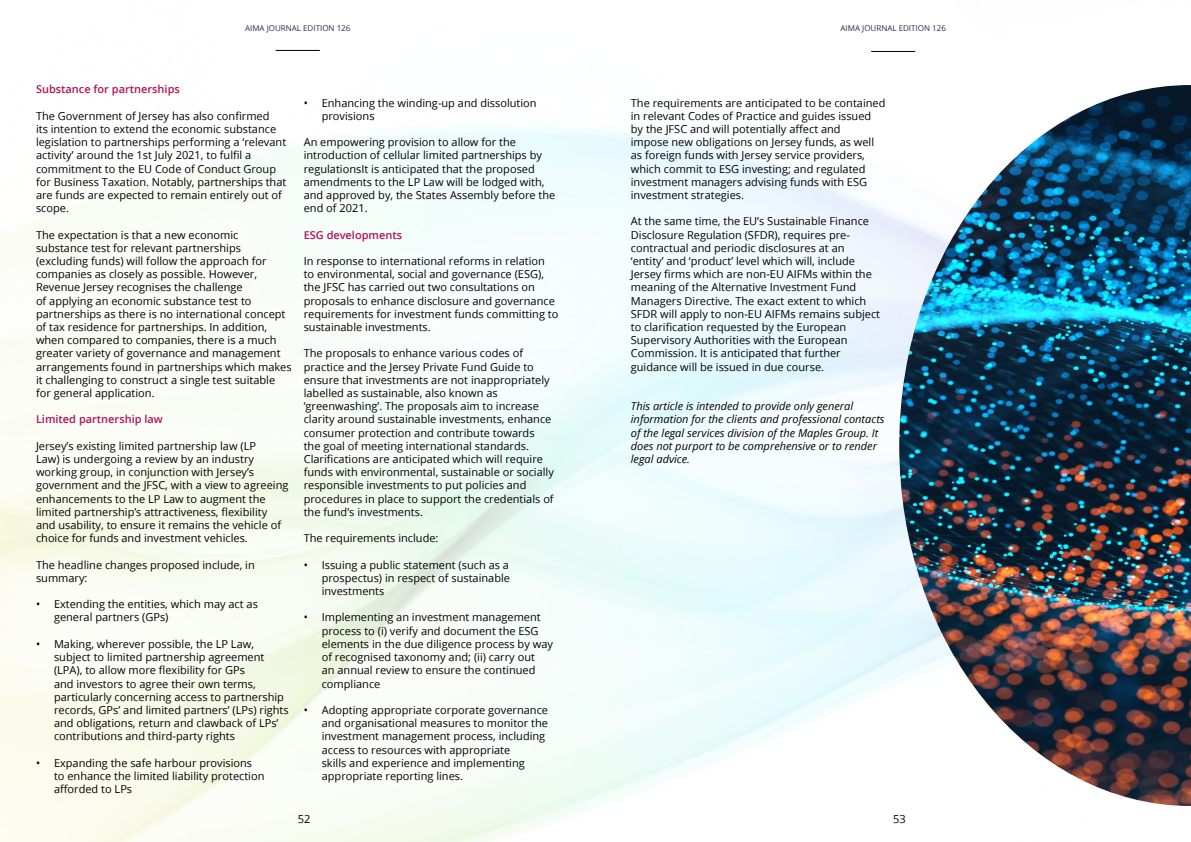
<style>
.page{position:relative;width:1191px;height:842px;background:#fff}
.page>*{position:absolute;margin:0;border:0;box-sizing:border-box;transform-origin:0 0}
.t1{font:11px/13.2px "Open Sans";color:#000}
.t2{font:italic 11px/13.2px "Open Sans";color:#000}
.t3{font:600 11px "Open Sans";color:#b0115a}
.t4{font:8px "Open Sans";color:#2b294c}
</style>
<div class="page">
<hr style="left:276px;top:50px;width:44px;height:1px;background:#000">
<hr style="left:871px;top:51px;width:44px;height:1px;background:#000">
<img style="left:899px;top:85px;width:292px;height:721px">
<p class="t4" style="left:245px;top:22px;width:107px">AIMA JOURNAL EDITION 126</p>
<p class="t4" style="left:840px;top:22px;width:107px">AIMA JOURNAL EDITION 126</p>
<p class="t3" style="left:36px;top:82px;width:145px">Substance for partnerships</p>
<p class="t1" style="left:36px;top:109px;width:252px">The Government of Jersey has also confirmed<br>its intention to extend the economic substance legislation to partnerships performing a ‘relevant activity’ around the 1st July 2021, to fulfil a commitment to the EU Code of Conduct Group for Business Taxation. Notably, partnerships that are funds are expected to remain entirely out of scope.</p>
<p class="t1" style="left:36px;top:228px;width:257px">The expectation is that a new economic substance test for relevant partnerships (excluding funds) will follow the approach for companies as closely as possible. However, Revenue Jersey recognises the challenge<br>of applying an economic substance test to partnerships as there is no international concept of tax residence for partnerships. In addition, when compared to companies, there is a much greater variety of governance and management arrangements found in partnerships which makes it challenging to construct a single test suitable for general application.</p>
<p class="t3" style="left:36px;top:412px;width:128px">Limited partnership law</p>
<p class="t1" style="left:36px;top:439px;width:254px">Jersey’s existing limited partnership law (LP<br>Law) is undergoing a review by an industry working group, in conjunction with Jersey’s government and the JFSC, with a view to agreeing enhancements to the LP Law to augment the limited partnership’s attractiveness, flexibility and usability, to ensure it remains the vehicle of choice for funds and investment vehicles.</p>
<p class="t1" style="left:36px;top:558px;width:220px">The headline changes proposed include, in summary:</p>
<p class="t1" style="left:54px;top:597px;width:205px;text-indent:-18px">• Extending the entities, which may act as general partners (GPs)</p>
<p class="t1" style="left:54px;top:637px;width:236px;text-indent:-18px">• Making, wherever possible, the LP Law, subject to limited partnership agreement (LPA), to allow more flexibility for GPs<br>and investors to agree their own terms, particularly concerning access to partnership records, GPs’ and limited partners’ (LPs) rights and obligations, return and clawback of LPs’ contributions and third-party rights</p>
<p class="t1" style="left:54px;top:756px;width:212px;text-indent:-18px">• Expanding the safe harbour provisions to enhance the limited liability protection afforded to LPs</p>
<p class="t1" style="left:322px;top:96px;width:216px;text-indent:-18px">• Enhancing the winding-up and dissolution provisions</p>
<p class="t1" style="left:304px;top:135px;width:253px">An empowering provision to allow for the introduction of cellular limited partnerships by regulationsIt is anticipated that the proposed amendments to the LP Law will be lodged with, and approved by, the States Assembly before the end of 2021.</p>
<p class="t3" style="left:304px;top:227px;width:100px">ESG developments</p>
<p class="t1" style="left:304px;top:254px;width:256px">In response to international reforms in relation<br>to environmental, social and governance (ESG), the JFSC has carried out two consultations on proposals to enhance disclosure and governance requirements for investment funds committing to sustainable investments.</p>
<p class="t1" style="left:304px;top:347px;width:252px">The proposals to enhance various codes of practice and the Jersey Private Fund Guide to ensure that investments are not inappropriately labelled as sustainable, also known as ‘greenwashing’. The proposals aim to increase clarity around sustainable investments, enhance consumer protection and contribute towards the goal of meeting international standards.<br>Clarifications are anticipated which will require funds with environmental, sustainable or socially responsible investments to put policies and procedures in place to support the credentials of the fund’s investments.</p>
<p class="t1" style="left:304px;top:531px;width:136px">The requirements include:</p>
<p class="t1" style="left:322px;top:558px;width:190px;text-align:justify;text-indent:-18px">• Issuing a public statement (such as a prospectus) in respect of sustainable investments</p>
<p class="t1" style="left:322px;top:611px;width:233px;text-indent:-18px">• Implementing an investment management process to (i) verify and document the ESG elements in the due diligence process by way of recognised taxonomy and; (ii) carry out<br>an annual review to ensure the continued compliance</p>
<p class="t1" style="left:322px;top:703px;width:228px;text-indent:-18px">• Adopting appropriate corporate governance and organisational measures to monitor the investment management process, including access to resources with appropriate<br>skills and experience and implementing appropriate reporting lines.</p>
<p class="t1" style="left:631px;top:96px;width:256px">The requirements are anticipated to be contained in relevant Codes of Practice and guides issued by the JFSC and will potentially affect and<br>impose new obligations on Jersey funds, as well as foreign funds with Jersey service providers, which commit to ESG investing; and regulated investment managers advising funds with ESG investment strategies.</p>
<p class="t1" style="left:631px;top:215px;width:251px">At the same time, the EU’s Sustainable Finance Disclosure Regulation (SFDR), requires pre&shy;contractual and periodic disclosures at an<br>‘entity’ and ‘product’ level which will, include Jersey firms which are non-EU AIFMs within the meaning of the Alternative Investment Fund Managers Directive. The exact extent to which SFDR will apply to non-EU AIFMs remains subject to clarification requested by the European Supervisory Authorities with the European Commission. It is anticipated that further guidance will be issued in due course.</p>
<p class="t2" style="left:631px;top:399px;width:255px">This article is intended to provide only general information for the clients and professional contacts of the legal services division of the Maples Group. It does not purport to be comprehensive or to render legal advice.</p>
<p class="t1" style="left:298px;top:812px;width:14px">52</p>
<p class="t1" style="left:893px;top:812px;width:14px">53</p>
</div>
